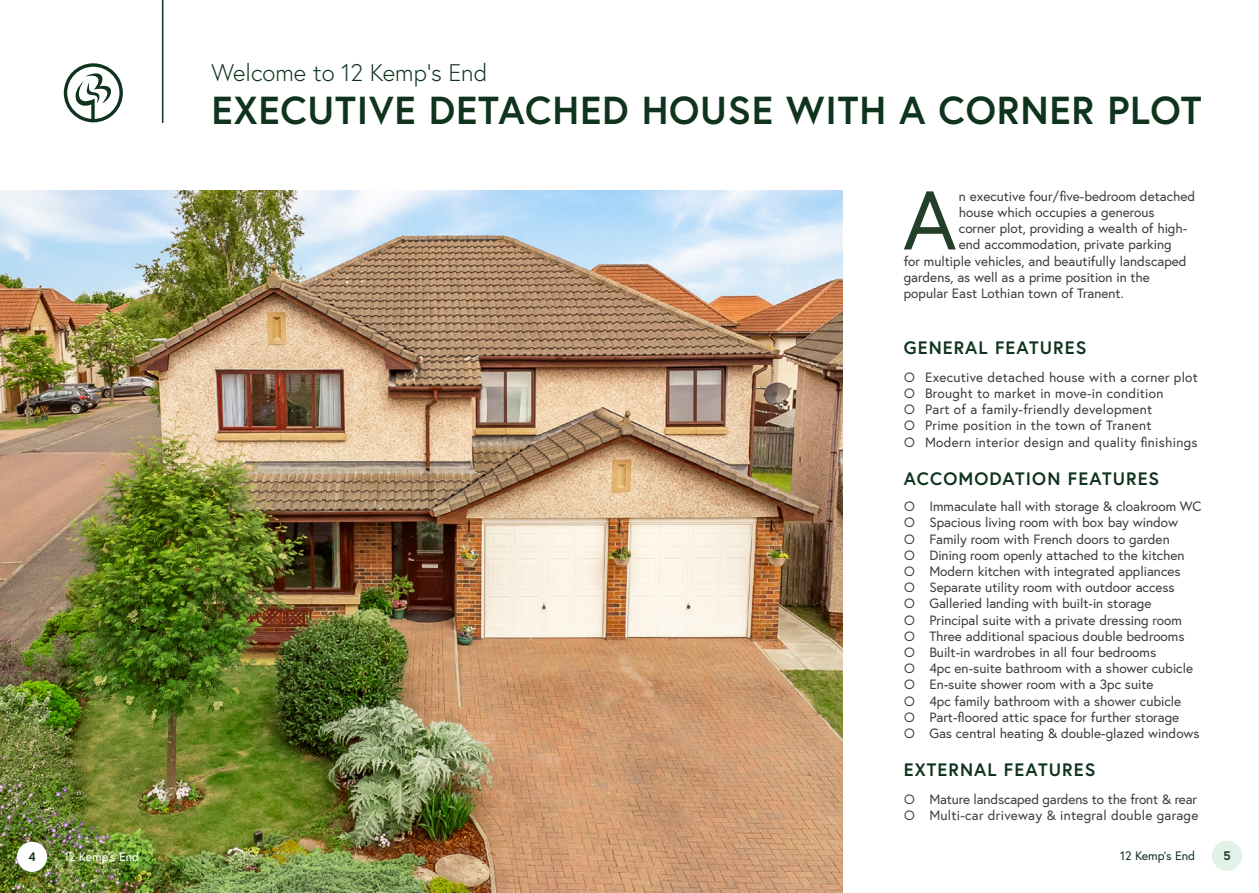
<style>
.page{position:relative;width:1259px;height:893px;background:#fff}
.page>*{position:absolute;margin:0;border:0;box-sizing:border-box;transform-origin:0 0}
.t1{font:82.95px "Europa";color:#233f29}
.t2{font:700 39px "Europa";letter-spacing:.02em;color:#0f331d}
.t3{font:300 24px "Europa";color:#0f331d}
.t4{font:700 18px "Europa";letter-spacing:.06em;color:#0f331d}
.t5{font:13.5px "Europa";color:#3c3c3b}
.t6{font:13.5px "Europa";letter-spacing:.02em;color:#3c3c3b}
.t7{font:12.3px "Europa";color:#fff}
.t8{font:12.3px "Europa";color:#0f331d}
.t9{font:700 12.3px "Europa";color:#0f331d}
.s1{color:#233f29}
</style>
<div class="page">
<img style="left:0;top:190px;width:842px;height:703px">
<svg style="left:64px;top:63px;width:59px;height:59px"></svg>
<hr style="left:162px;top:0;width:1px;height:123px;background:#0f331d">
<div style="left:1212px;top:841px;width:30px;height:30px;background:#e2f2e8;border-radius:50%"></div>
<div style="left:17px;top:842px;width:30px;height:30px;background:#fff;border-radius:50%"></div>
<p class="t3" style="left:212px;top:57px;width:277px">Welcome to 12 Kemp’s End</p>
<p class="t2" style="left:212px;top:86px;width:991px">EXECUTIVE DETACHED HOUSE WITH A CORNER PLOT</p>
<p class="t1" style="left:903px;top:167px;width:55px">A</p>
<p class="t5" style="left:959px;top:187px;width:238px">n executive four/five-bedroom detached</p>
<p class="t5" style="left:959px;top:204px;width:197px">house which occupies a generous</p>
<p class="t5" style="left:959px;top:220px;width:230px">corner plot, providing a wealth of high-</p>
<p class="t5" style="left:959px;top:236px;width:214px">end accommodation, private parking</p>
<p class="t5" style="left:904px;top:252px;width:284px">for multiple vehicles, and beautifully landscaped</p>
<p class="t5" style="left:904px;top:268px;width:248px">gardens, as well as a prime position in the</p>
<p class="t5" style="left:904px;top:285px;width:221px">popular East Lothian town of Tranent.</p>
<p class="t4" style="left:904px;top:336px;width:184px">GENERAL FEATURES</p>
<p class="t6" style="left:904px;top:368px;width:295px"><span class="s1">Ǜ</span> Executive detached house with a corner plot</p>
<p class="t6" style="left:904px;top:385px;width:261px"><span class="s1">Ǜ</span> Brought to market in move-in condition</p>
<p class="t6" style="left:904px;top:401px;width:250px"><span class="s1">Ǜ</span> Part of a family-friendly development</p>
<p class="t6" style="left:904px;top:417px;width:249px"><span class="s1">Ǜ</span> Prime position in the town of Tranent</p>
<p class="t6" style="left:904px;top:433px;width:295px"><span class="s1">Ǜ</span> Modern interior design and quality finishings</p>
<p class="t4" style="left:904px;top:467px;width:257px">ACCOMODATION FEATURES</p>
<p class="t5" style="left:904px;top:498px;width:299px"><span class="s1">Ǜ</span> Immaculate hall with storage &amp; cloakroom WC</p>
<p class="t5" style="left:904px;top:514px;width:276px"><span class="s1">Ǜ</span> Spacious living room with box bay window</p>
<p class="t5" style="left:904px;top:530px;width:267px"><span class="s1">Ǜ</span> Family room with French doors to garden</p>
<p class="t5" style="left:904px;top:546px;width:282px"><span class="s1">Ǜ</span> Dining room openly attached to the kitchen</p>
<p class="t5" style="left:904px;top:563px;width:278px"><span class="s1">Ǜ</span> Modern kitchen with integrated appliances</p>
<p class="t5" style="left:904px;top:579px;width:272px"><span class="s1">Ǜ</span> Separate utility room with outdoor access</p>
<p class="t5" style="left:904px;top:595px;width:249px"><span class="s1">Ǜ</span> Galleried landing with built-in storage</p>
<p class="t5" style="left:904px;top:611px;width:279px"><span class="s1">Ǜ</span> Principal suite with a private dressing room</p>
<p class="t5" style="left:904px;top:627px;width:282px"><span class="s1">Ǜ</span> Three additional spacious double bedrooms</p>
<p class="t5" style="left:904px;top:644px;width:254px"><span class="s1">Ǜ</span> Built-in wardrobes in all four bedrooms</p>
<p class="t5" style="left:904px;top:660px;width:291px"><span class="s1">Ǜ</span> 4pc en-suite bathroom with a shower cubicle</p>
<p class="t5" style="left:904px;top:676px;width:251px"><span class="s1">Ǜ</span> En-suite shower room with a 3pc suite</p>
<p class="t5" style="left:904px;top:692px;width:279px"><span class="s1">Ǜ</span> 4pc family bathroom with a shower cubicle</p>
<p class="t5" style="left:904px;top:708px;width:277px"><span class="s1">Ǜ</span> Part-floored attic space for further storage</p>
<p class="t5" style="left:904px;top:725px;width:297px"><span class="s1">Ǜ</span> Gas central heating &amp; double-glazed windows</p>
<p class="t4" style="left:904px;top:758px;width:193px">EXTERNAL FEATURES</p>
<p class="t5" style="left:904px;top:791px;width:295px"><span class="s1">Ǜ</span> Mature landscaped gardens to the front &amp; rear</p>
<p class="t6" style="left:904px;top:807px;width:296px"><span class="s1">Ǜ</span> Multi-car driveway &amp; integral double garage</p>
<p class="t9" style="left:28px;top:848px;width:9px">4</p>
<p class="t7" style="left:64px;top:849px;width:77px">12 Kemp’s End</p>
<p class="t8" style="left:1120px;top:848px;width:77px">12 Kemp’s End</p>
<p class="t9" style="left:1223px;top:847px;width:9px">5</p>
</div>
